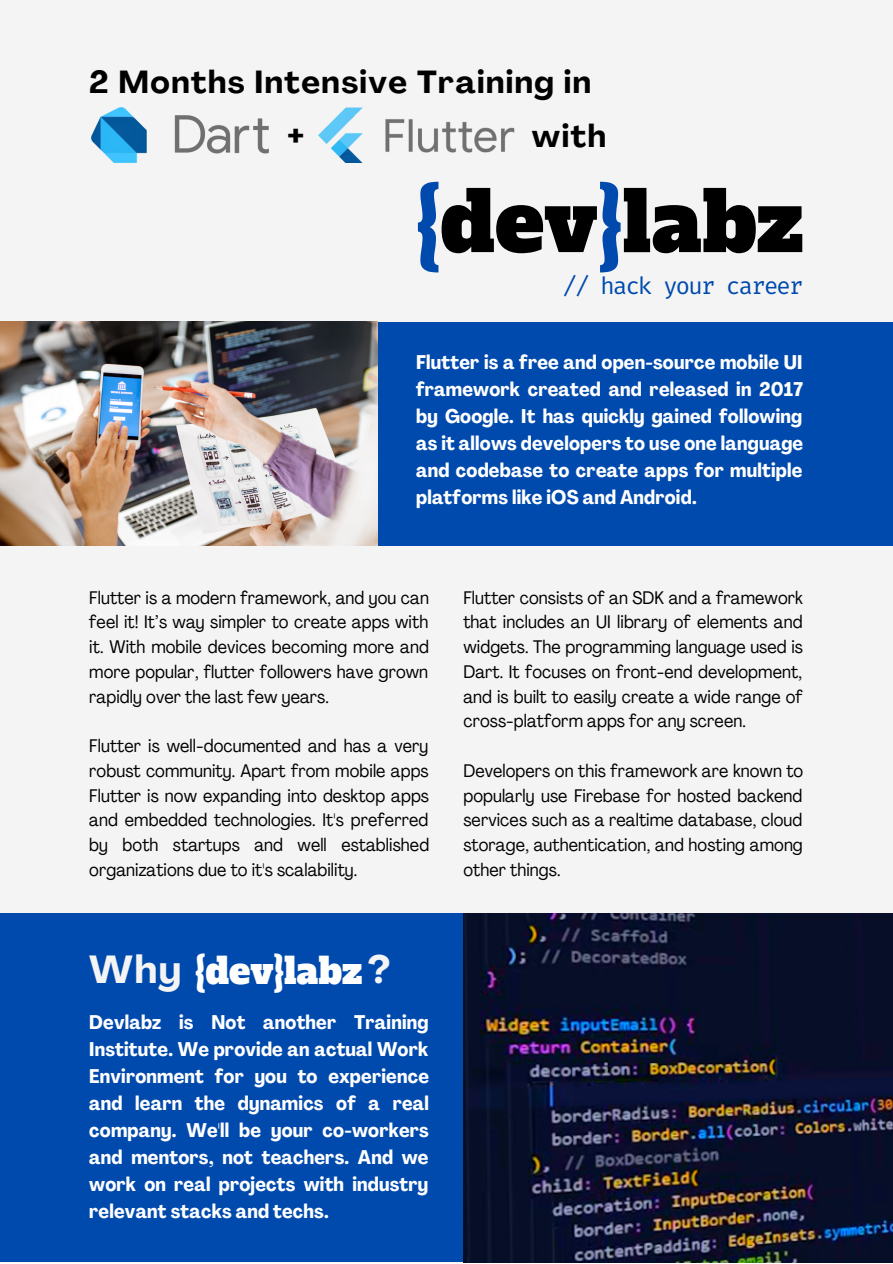
<style>
.page{position:relative;width:893px;height:1264px;background:#fff}
.page>*{position:absolute;margin:0;border:0;box-sizing:border-box;transform-origin:0 0}
.t1{font:82.5px "Alfa Slab One";color:#000}
.t2{font:35.55px "Alfa Slab One";color:#fff}
.t3{font:700 31.5px "Agrandir";letter-spacing:.045em;color:#000}
.t4{font:23.7px "Fira Code";letter-spacing:-.07em;color:#004aad}
.t5{font:700 condensed 19.5px/27px "Agrandir";letter-spacing:.01em;color:#fff;text-align:justify}
.t6{font:condensed 18px/24.8px "Agrandir";letter-spacing:.005em;color:#000;text-align:justify}
.s1{color:#004aad}
.s2{font-family:"Agrandir";font-weight:700;font-size:38.55px;color:#f4f4f4}
</style>
<div class="page">
<div style="left:0;top:0;width:892px;height:1262px;background:#f4f4f4"></div>
<div style="left:0;top:913px;width:892px;height:349px;background:#004aad"></div>
<div style="left:0;top:322px;width:892px;height:223px;background:#004aad"></div>
<img style="left:0;top:322px;width:377px;height:223px">
<img style="left:463px;top:913px;width:429px;height:348px">
<img style="left:318px;top:107px;width:196px;height:55px">
<img style="left:92px;top:107px;width:176px;height:55px">
<h3 class="t3" style="left:89px;top:70px;width:503px">2 Months Intensive Training in</h3>
<h3 class="t3" style="left:287px;top:124px;width:19px">+</h3>
<h3 class="t3" style="left:532px;top:124px;width:76px">with</h3>
<h1 class="t1" style="left:416px;top:167px;width:389px"><span class="s1">{</span>dev<span class="s1">}</span>labz</h1>
<h3 class="t4" style="left:562px;top:271px;width:242px">// hack your career</h3>
<p class="t5" style="left:416px;top:350px;width:388px">Flutter is a free and open-source mobile UI framework created and released in 2017 by Google. It has quickly gained following as it allows developers to use one language and codebase to create apps for multiple platforms like iOS and Android.</p>
<p class="t6" style="left:89px;top:586px;width:341px">Flutter is a modern framework, and you can feel it! It’s way simpler to create apps with it. With mobile devices becoming more and more popular, flutter followers have grown rapidly over the last few years.</p>
<p class="t6" style="left:89px;top:735px;width:341px">Flutter is well-documented and has a very robust community. Apart from mobile apps Flutter is now expanding into desktop apps and embedded technologies. It's preferred by both startups and well established organizations due to it's scalability.</p>
<h2 class="t2" style="left:89px;top:946px;width:302px"><span class="s2">Why</span> {dev}labz <span class="s2">?</span></h2>
<p class="t5" style="left:89px;top:1010px;width:341px">Devlabz is Not another Training Institute. We provide an actual Work Environment for you to experience and learn the dynamics of a real company. We'll be your co-workers and mentors, not teachers. And we work on real projects with industry relevant stacks and techs.</p>
<p class="t6" style="left:463px;top:586px;width:341px">Flutter consists of an SDK and a framework that includes an UI library of elements and widgets. The programming language used is Dart. It focuses on front-end development, and is built to easily create a wide range of cross-platform apps for any screen.</p>
<p class="t6" style="left:463px;top:760px;width:341px">Developers on this framework are known to popularly use Firebase for hosted backend services such as a realtime database, cloud storage, authentication, and hosting among other things.</p>
</div>
